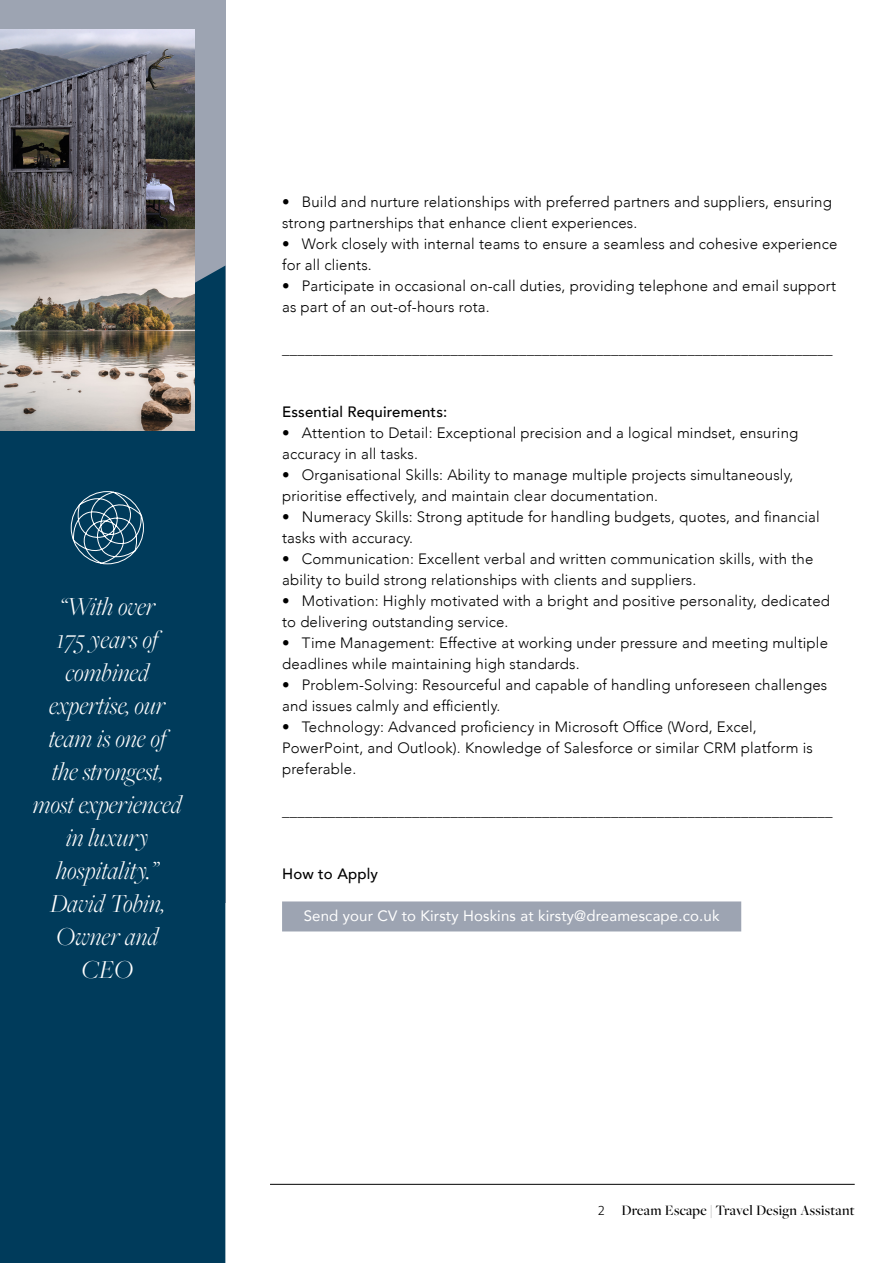
<style>
.page{position:relative;width:893px;height:1263px;background:#fff}
.page>*{position:absolute;margin:0;border:0;box-sizing:border-box;transform-origin:0 0}
.t1{font:italic 300 27px/33px "Freight Big Pro";color:#fff;text-align:center}
.t2{font:300 15px/21px "Avenir";letter-spacing:.01em;color:#000}
.t3{font:500 15px "Avenir";letter-spacing:.01em;color:#000}
.t4{font:15px "Avenir";letter-spacing:.01em;color:#fff}
.t5{font:500 15px "Freight Big Pro";letter-spacing:.02em;color:#000}
.s1{font-family:"Mr Eaves Mod OT";font-weight:400}
</style>
<div class="page">
<div style="left:0;top:0;width:225px;height:902px;background:#9da4b2"></div>
<div style="left:0;top:266px;width:225px;height:997px;background:#003b5b"></div>
<img style="left:0;top:29px;width:195px;height:402px">
<div style="left:282px;top:901px;width:459px;height:30px;background:#9da4b2"></div>
<hr style="left:270px;top:1184px;width:585px;height:1px;background:#000">
<svg style="left:70px;top:491px;width:74px;height:74px;background:#2b5c76"></svg>
<p class="t1" style="left:33px;top:589px;width:151px">“With over<br>175 years of combined expertise, our team is one of the strongest, most experienced in luxury hospitality.”</p>
<p class="t1" style="left:50px;top:886px;width:116px">David Tobin,<br>Owner and<br>CEO</p>
<p class="t2" style="left:282px;top:191px;width:551px">• Build and nurture relationships with preferred partners and suppliers, ensuring strong partnerships that enhance client experiences.</p>
<p class="t2" style="left:282px;top:233px;width:557px">• Work closely with internal teams to ensure a seamless and cohesive experience for all clients.</p>
<p class="t2" style="left:282px;top:275px;width:555px">• Participate in occasional on-call duties, providing telephone and email support as part of an out-of-hours rota.</p>
<p class="t3" style="left:282px;top:336px;width:552px">________________________________________________________________________</p>
<p class="t3" style="left:282px;top:399px;width:167px">Essential Requirements:</p>
<p class="t2" style="left:282px;top:422px;width:518px">• Attention to Detail: Exceptional precision and a logical mindset, ensuring accuracy in all tasks.</p>
<p class="t2" style="left:282px;top:464px;width:513px">• Organisational Skills: Ability to manage multiple projects simultaneously, prioritise effectively, and maintain clear documentation.</p>
<p class="t2" style="left:282px;top:506px;width:539px">• Numeracy Skills: Strong aptitude for handling budgets, quotes, and financial tasks with accuracy.</p>
<p class="t2" style="left:282px;top:548px;width:533px">• Communication: Excellent verbal and written communication skills, with the ability to build strong relationships with clients and suppliers.</p>
<p class="t2" style="left:282px;top:590px;width:549px">• Motivation: Highly motivated with a bright and positive personality, dedicated to delivering outstanding service.</p>
<p class="t2" style="left:282px;top:632px;width:547px">• Time Management: Effective at working under pressure and meeting multiple deadlines while maintaining high standards.</p>
<p class="t2" style="left:282px;top:674px;width:547px">• Problem-Solving: Resourceful and capable of handling unforeseen challenges and issues calmly and efficiently.</p>
<p class="t2" style="left:282px;top:716px;width:532px">• Technology: Advanced proficiency in Microsoft Office (Word, Excel,<br>PowerPoint, and Outlook). Knowledge of Salesforce or similar CRM platform is preferable.</p>
<p class="t3" style="left:282px;top:798px;width:552px">________________________________________________________________________</p>
<p class="t3" style="left:282px;top:861px;width:97px">How to Apply</p>
<p class="t4" style="left:304px;top:904px;width:417px">Send your CV to Kirsty Hoskins at kirsty@dreamescape.co.uk</p>
<p class="t5" style="left:598px;top:1200px;width:258px"><span class="s1">2</span> Dream Escape | Travel Design Assistant</p>
</div>
